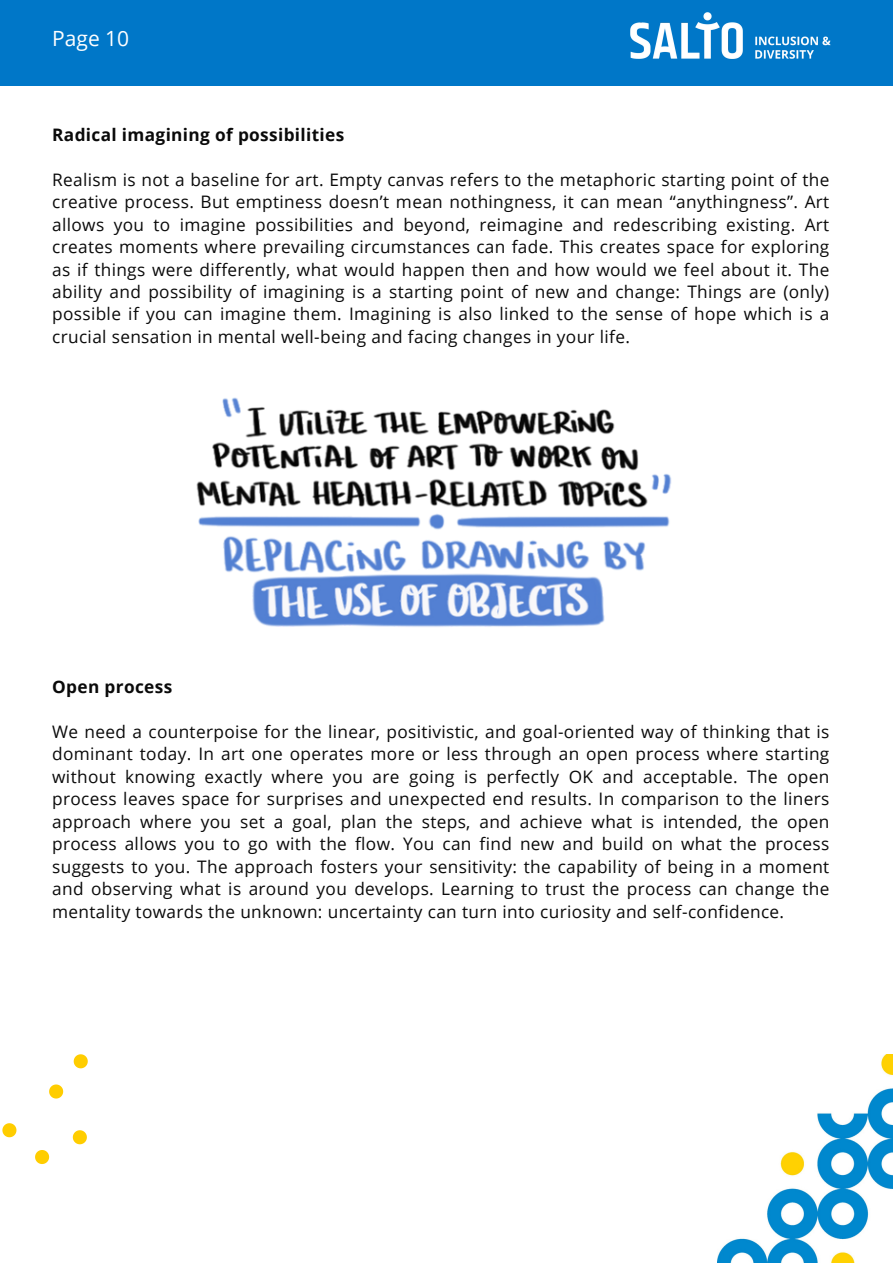
<style>
.page{position:relative;width:893px;height:1264px;background:#fff}
.page>*{position:absolute;margin:0;border:0;box-sizing:border-box;transform-origin:0 0}
.t1{font:21px "Open Sans";color:#fff}
.t2{font:17.25px/22.5px "Open Sans";letter-spacing:.02em;color:#0a0a0a;text-align:justify}
.t3{font:700 17.25px "Open Sans";letter-spacing:.02em;color:#0a0a0a}
</style>
<div class="page">
<div style="left:0;top:0;width:892px;height:85px;background:#0077c8"></div>
<img style="left:630px;top:12px;width:201px;height:47px">
<img style="left:717px;top:1054px;width:175px;height:208px">
<svg style="left:2px;top:1123px;width:14px;height:14px"></svg>
<svg style="left:73px;top:1130px;width:14px;height:14px"></svg>
<svg style="left:74px;top:1054px;width:14px;height:14px"></svg>
<svg style="left:49px;top:1084px;width:14px;height:14px"></svg>
<svg style="left:35px;top:1150px;width:14px;height:13px"></svg>
<img style="left:196px;top:397px;width:476px;height:230px">
<p class="t1" style="left:52px;top:24px;width:78px">Page 10</p>
<p class="t3" style="left:52px;top:122px;width:293px">Radical imagining of possibilities</p>
<p class="t2" style="left:52px;top:168px;width:778px">Realism is not a baseline for art. Empty canvas refers to the metaphoric starting point of the creative process. But emptiness doesn’t mean nothingness, it can mean “anythingness”. Art allows you to imagine possibilities and beyond, reimagine and redescribing existing. Art creates moments where prevailing circumstances can fade. This creates space for exploring as if things were differently, what would happen then and how would we feel about it. The ability and possibility of imagining is a starting point of new and change: Things are (only) possible if you can imagine them. Imagining is also linked to the sense of hope which is a crucial sensation in mental well-being and facing changes in your life.</p>
<p class="t3" style="left:52px;top:674px;width:121px">Open process</p>
<p class="t2" style="left:52px;top:719px;width:778px">We need a counterpoise for the linear, positivistic, and goal-oriented way of thinking that is dominant today. In art one operates more or less through an open process where starting without knowing exactly where you are going is perfectly OK and acceptable. The open process leaves space for surprises and unexpected end results. In comparison to the liners approach where you set a goal, plan the steps, and achieve what is intended, the open process allows you to go with the flow. You can find new and build on what the process suggests to you. The approach fosters your sensitivity: the capability of being in a moment and observing what is around you develops. Learning to trust the process can change the mentality towards the unknown: uncertainty can turn into curiosity and self-confidence.</p>
</div>
